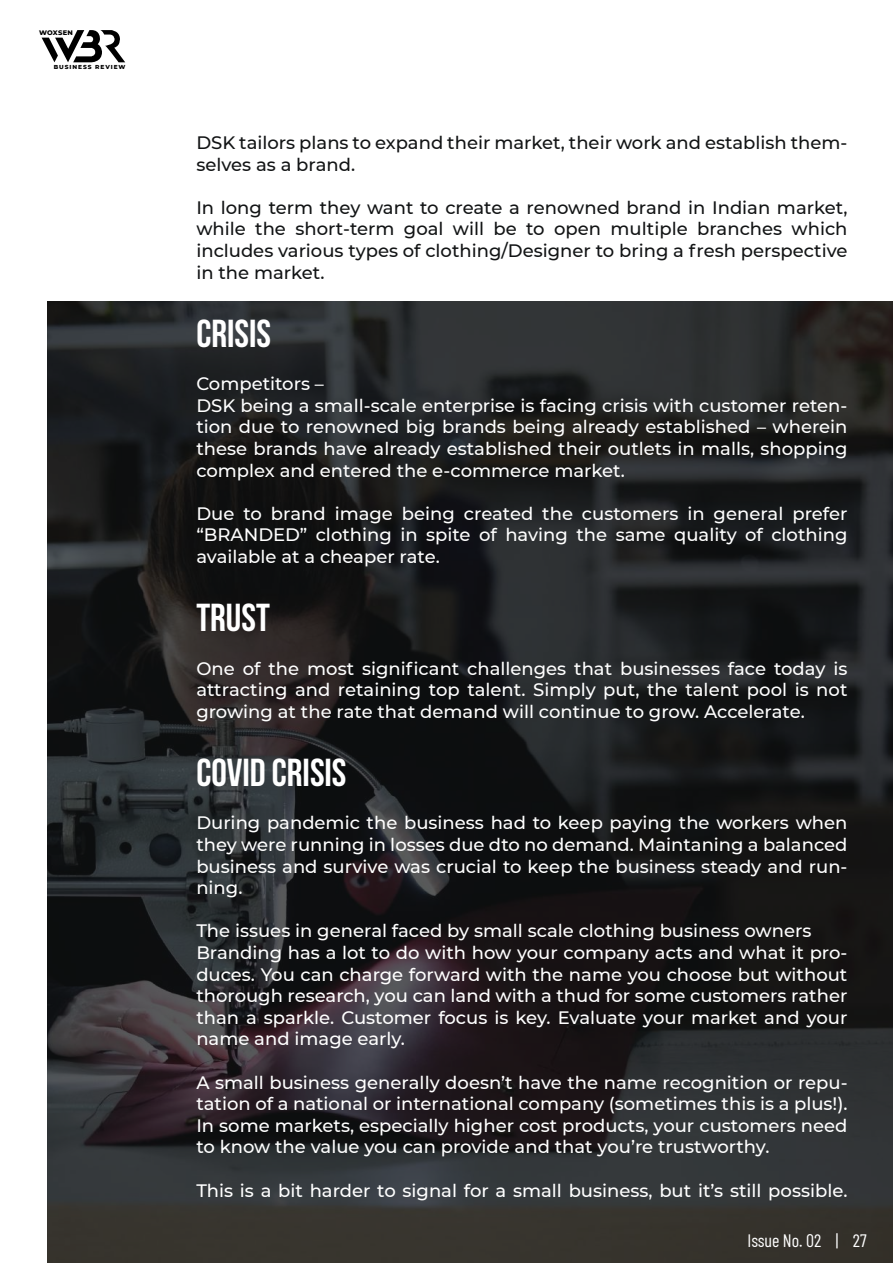
<style>
.page{position:relative;width:893px;height:1263px;background:#fff}
.page>*{position:absolute;margin:0;border:0;box-sizing:border-box;transform-origin:0 0}
.t1{font:700 39px "Bebas Neue";color:#fff}
.t2{font:500 18px/21.6px "Montserrat";color:#fff;text-align:justify}
.t3{font:500 18px/21.6px "Montserrat";color:#121415}
.t4{font:18px "Barlow Condensed";color:#fff}
.t5{font:800 6.75px "Montserrat";letter-spacing:.03em;color:#000}
.t6{font:800 5.85px "Montserrat";letter-spacing:.16em;color:#000}
</style>
<div class="page">
<img style="left:47px;top:301px;width:846px;height:962px">
<svg style="left:42px;top:30px;width:83px;height:32px"></svg>
<p class="t5" style="left:39px;top:28px;width:35px">WOXSEN</p>
<p class="t6" style="left:54px;top:63px;width:73px">BUSINESS REVIEW</p>
<p class="t3" style="left:196px;top:131px;width:653px">DSK tailors plans to expand their market, their work and establish them&shy;selves as a brand.</p>
<p class="t3" style="left:196px;top:196px;width:653px;text-align:justify">In long term they want to create a renowned brand in Indian market, while the short-term goal will be to open multiple branches which includes various types of clothing/Designer to bring a fresh perspective in the market.</p>
<h1 class="t1" style="left:196px;top:312px;width:76px">CRISIS</h1>
<p class="t2" style="left:196px;top:372px;width:653px;text-align:left">Competitors –<br>DSK being a small-scale enterprise is facing crisis with customer reten&shy;tion due to renowned big brands being already established – wherein these brands have already established their outlets in malls, shopping complex and entered the e-commerce market.</p>
<p class="t2" style="left:196px;top:502px;width:653px">Due to brand image being created the customers in general prefer “BRANDED” clothing in spite of having the same quality of clothing available at a cheaper rate.</p>
<h1 class="t1" style="left:196px;top:596px;width:75px">TRUST</h1>
<p class="t2" style="left:196px;top:657px;width:653px">One of the most significant challenges that businesses face today is attracting and retaining top talent. Simply put, the talent pool is not growing at the rate that demand will continue to grow. Accelerate.</p>
<h1 class="t1" style="left:196px;top:751px;width:152px">COVID CRISIS</h1>
<p class="t2" style="left:196px;top:811px;width:653px">During pandemic the business had to keep paying the workers when they were running in losses due dto no demand. Maintaning a balanced business and survive was crucial to keep the business steady and run&shy;ning.</p>
<p class="t2" style="left:196px;top:919px;width:653px;text-align:left">The issues in general faced by small scale clothing business owners Branding has a lot to do with how your company acts and what it pro&shy;duces. You can charge forward with the name you choose but without thorough research, you can land with a thud for some customers rather than a sparkle. Customer focus is key. Evaluate your market and your name and image early.</p>
<p class="t2" style="left:196px;top:1071px;width:653px">A small business generally doesn’t have the name recognition or repu&shy;tation of a national or international company (sometimes this is a plus!).<br>In some markets, especially higher cost products, your customers need to know the value you can provide and that you’re trustworthy.</p>
<p class="t2" style="left:196px;top:1179px;width:653px">This is a bit harder to signal for a small business, but it’s still possible.</p>
<p class="t4" style="left:747px;top:1228px;width:121px">Issue No. 02 | 27</p>
</div>
